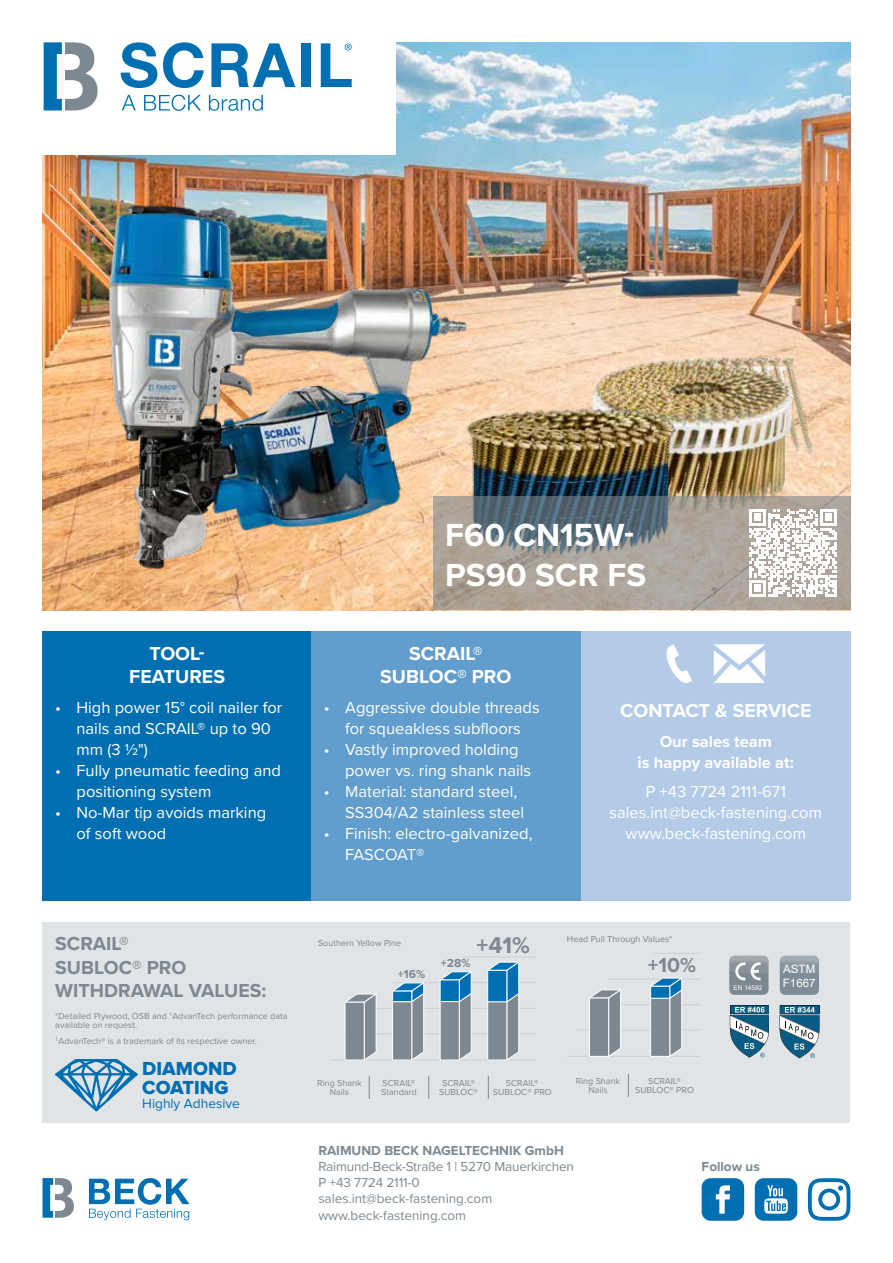
<style>
.page{position:relative;width:893px;height:1263px;background:#fff}
.page>*{position:absolute;margin:0;border:0;box-sizing:border-box;transform-origin:0 0}
.t1{font:700 33.15px/39.8px "Proxima Nova";color:#fff}
.t2{font:700 23.55px "Proxima Nova";color:#7d8890}
.t3{font:700 21px "Proxima Nova";color:#7d8890}
.t4{font:700 19.5px/23.4px "Proxima Nova";color:#fff;text-align:center}
.t5{font:700 19.5px/23.4px "Proxima Nova";color:#7d8890}
.t6{font:19.5px/19.4px "Proxima Nova Extrabld";color:#006fb1}
.t7{font:16.5px/21px "Proxima Nova";color:#fff}
.t8{font:700 16.5px/21px "Proxima Nova";color:#fff;text-align:center}
.t9{font:13.65px "Proxima Nova";color:#006fb1}
.t10{font:13.5px/16.2px "Proxima Nova";color:#7d8890}
.t11{font:700 13.5px "Proxima Nova";color:#7d8890}
.t12{font:700 12px "Proxima Nova";color:#7d8890}
.t13{font:11.55px/13.8px "Arial";color:#fff}
.t14{font:9px/9px "Proxima Nova";color:#7d8890;text-align:center}
.t15{font:6.45px "Arial";color:#fff}
</style>
<div class="page">
<img style="left:43px;top:43px;width:807px;height:567px">
<div style="left:43px;top:631px;width:269px;height:270px;background:#006fb1"></div>
<div style="left:312px;top:631px;width:269px;height:270px;background:#629ecd"></div>
<div style="left:581px;top:631px;width:269px;height:270px;background:#b3cbe6"></div>
<img style="left:105px;top:173px;width:432px;height:413px">
<img style="left:592px;top:356px;width:221px;height:140px">
<img style="left:463px;top:406px;width:217px;height:90px">
<svg style="left:89px;top:1178px;width:100px;height:42px"></svg>
<svg style="left:43px;top:1178px;width:31px;height:40px"></svg>
<svg style="left:432px;top:496px;width:418px;height:114px;background:#989691"></svg>
<svg style="left:749px;top:509px;width:88px;height:87px"></svg>
<hr style="left:834px;top:580px;width:3px;height:16px;background:#fff">
<svg style="left:666px;top:644px;width:26px;height:39px"></svg>
<svg style="left:713px;top:644px;width:52px;height:39px"></svg>
<div style="left:0;top:0;width:395px;height:154px;background:#fff"></div>
<svg style="left:122px;top:95px;width:14px;height:15px"></svg>
<svg style="left:144px;top:95px;width:57px;height:16px"></svg>
<svg style="left:209px;top:95px;width:54px;height:16px"></svg>
<svg style="left:121px;top:42px;width:36px;height:46px"></svg>
<svg style="left:163px;top:42px;width:41px;height:46px"></svg>
<svg style="left:211px;top:43px;width:84px;height:44px"></svg>
<div style="left:301px;top:43px;width:10px;height:44px;background:#006fb1"></div>
<svg style="left:321px;top:43px;width:31px;height:44px"></svg>
<svg style="left:44px;top:42px;width:54px;height:68px"></svg>
<svg style="left:702px;top:1178px;width:42px;height:43px;background:#2a86bd"></svg>
<svg style="left:755px;top:1178px;width:42px;height:43px;background:#398fc2"></svg>
<svg style="left:808px;top:1178px;width:42px;height:43px"></svg>
<div style="left:43px;top:922px;width:807px;height:201px;background:#e1e4e7"></div>
<div style="left:729px;top:955px;width:39px;height:40px;background:#7d8890;border-radius:5px"></div>
<svg style="left:729px;top:955px;width:40px;height:25px"></svg>
<div style="left:780px;top:955px;width:39px;height:40px;background:#7d8c96;border-radius:5px"></div>
<svg style="left:780px;top:955px;width:39px;height:18px"></svg>
<svg style="left:779px;top:1005px;width:40px;height:53px"></svg>
<svg style="left:730px;top:1005px;width:39px;height:52px"></svg>
<svg style="left:55px;top:1059px;width:83px;height:53px"></svg>
<hr style="left:653px;top:953px;width:47px;height:1px;background:#7d8890">
<hr style="left:608px;top:978px;width:92px;height:1px;background:#7d8890">
<hr style="left:593px;top:1004px;width:107px;height:1px;background:#7d8890">
<hr style="left:577px;top:1029px;width:123px;height:1px;background:#7d8890">
<hr style="left:567px;top:1056px;width:133px;height:1px;background:#7d8890">
<svg style="left:628px;top:1074px;width:1px;height:23px"></svg>
<svg style="left:588px;top:989px;width:34px;height:68px"></svg>
<div style="left:589px;top:998px;width:20px;height:58px;background:#7d8890"></div>
<div style="left:589px;top:998px;width:20px;height:58px;border:1px solid #fff"></div>
<svg style="left:649px;top:977px;width:34px;height:80px"></svg>
<div style="left:651px;top:986px;width:19px;height:12px;background:#006fb1"></div>
<div style="left:650px;top:986px;width:20px;height:12px;border:1px solid #fff"></div>
<hr style="left:462px;top:956px;width:74px;height:1px;background:#7d8890">
<hr style="left:394px;top:982px;width:142px;height:1px;background:#7d8890">
<hr style="left:370px;top:1008px;width:166px;height:1px;background:#7d8890">
<hr style="left:345px;top:1033px;width:191px;height:1px;background:#7d8890">
<hr style="left:330px;top:1059px;width:206px;height:1px;background:#7d8890">
<svg style="left:369px;top:1076px;width:1px;height:23px"></svg>
<svg style="left:428px;top:1076px;width:1px;height:23px"></svg>
<svg style="left:488px;top:1076px;width:1px;height:23px"></svg>
<svg style="left:439px;top:971px;width:34px;height:90px"></svg>
<div style="left:440px;top:980px;width:19px;height:21px;background:#006fb1"></div>
<svg style="left:486px;top:961px;width:34px;height:100px"></svg>
<div style="left:488px;top:970px;width:19px;height:32px;background:#006fb1"></div>
<div style="left:487px;top:970px;width:20px;height:32px;border:1px solid #fff"></div>
<svg style="left:344px;top:993px;width:33px;height:68px"></svg>
<div style="left:345px;top:1002px;width:19px;height:58px;background:#7d8890"></div>
<div style="left:345px;top:1002px;width:19px;height:58px;border:1px solid #fff"></div>
<svg style="left:391px;top:982px;width:34px;height:79px"></svg>
<div style="left:393px;top:991px;width:19px;height:11px;background:#006fb1"></div>
<div style="left:392px;top:991px;width:20px;height:11px;border:1px solid #fff"></div>
<p class="t4" style="left:129px;top:641px;width:97px">TOOL-<br>FEATURES</p>
<p class="t7" style="left:77px;top:696px;width:207px;text-indent:-21px">• High power 15° coil nailer for nails and SCRAIL® up to 90 mm (3 ½")</p>
<p class="t7" style="left:77px;top:759px;width:206px;text-indent:-21px">• Fully pneumatic feeding and positioning system</p>
<p class="t7" style="left:77px;top:801px;width:191px;text-indent:-21px">• No-Mar tip avoids marking of soft wood</p>
<p class="t5" style="left:55px;top:931px;width:213px">SCRAIL®<br>SUBLOC® PRO<br>WITHDRAWAL VALUES:</p>
<p class="t14" style="left:55px;top:1011px;width:234px;text-align:left">*Detailed Plywood, OSB and <sup>1</sup>AdvanTech performance data available on request.</p>
<p class="t14" style="left:55px;top:1036px;width:203px"><sup>1</sup>AdvanTech® is a trademark of its respective owner.</p>
<p class="t6" style="left:142px;top:1059px;width:96px">DIAMOND<br>COATING</p>
<p class="t9" style="left:142px;top:1096px;width:99px">Highly Adhesive</p>
<h1 class="t1" style="left:445px;top:515px;width:202px">F60 CN15W-<br>PS90 SCR FS</h1>
<p class="t4" style="left:380px;top:641px;width:133px">SCRAIL®<br>SUBLOC® PRO</p>
<p class="t7" style="left:324px;top:696px;width:217px;text-align:center">• Aggressive double threads for squeakless subfloors</p>
<p class="t7" style="left:345px;top:738px;width:187px;text-indent:-21px">• Vastly improved holding power vs. ring shank nails</p>
<p class="t7" style="left:345px;top:780px;width:180px;text-indent:-21px">• Material: standard steel,<br>SS304/A2 stainless steel</p>
<p class="t7" style="left:345px;top:822px;width:189px;text-indent:-21px">• Finish: electro-galvanized,<br>FASCOAT®</p>
<p class="t4" style="left:620px;top:698px;width:193px">CONTACT &amp; SERVICE</p>
<p class="t8" style="left:638px;top:730px;width:158px">Our sales team<br>is happy available at:</p>
<p class="t7" style="left:609px;top:780px;width:214px;text-align:center">P +43 7724 2111-671 sales.int@beck-fastening.com www.beck-fastening.com</p>
<p class="t14" style="left:318px;top:938px;width:85px">Southern Yellow Pine</p>
<p class="t12" style="left:398px;top:965px;width:29px">+16%</p>
<h2 class="t2" style="left:476px;top:928px;width:55px">+41%</h2>
<p class="t12" style="left:441px;top:954px;width:31px">+28%</p>
<p class="t14" style="left:567px;top:934px;width:107px">Head Pull Through Values*</p>
<p class="t3" style="left:648px;top:949px;width:50px">+10%</p>
<p class="t15" style="left:734px;top:984px;width:30px">EN 14592</p>
<p class="t13" style="left:783px;top:962px;width:34px">ASTM<br>F1667</p>
<p class="t14" style="left:317px;top:1078px;width:46px">Ring Shank<br>Nails</p>
<p class="t14" style="left:381px;top:1078px;width:37px;text-align:left">SCRAIL®<br>Standard</p>
<p class="t14" style="left:439px;top:1078px;width:40px">SCRAIL®<br>SUBLOC®</p>
<p class="t14" style="left:493px;top:1078px;width:60px">SCRAIL®<br>SUBLOC® PRO</p>
<p class="t14" style="left:576px;top:1076px;width:46px">Ring Shank<br>Nails</p>
<p class="t14" style="left:635px;top:1076px;width:60px">SCRAIL®<br>SUBLOC® PRO</p>
<p class="t11" style="left:318px;top:1140px;width:247px">RAIMUND BECK NAGELTECHNIK GmbH</p>
<p class="t10" style="left:318px;top:1158px;width:257px">Raimund-Beck-Straße 1 | 5270 Mauerkirchen<br>P +43 7724 2111-0 sales.int@beck-fastening.com www.beck-fastening.com</p>
<p class="t11" style="left:702px;top:1157px;width:60px">Follow us</p>
</div>
